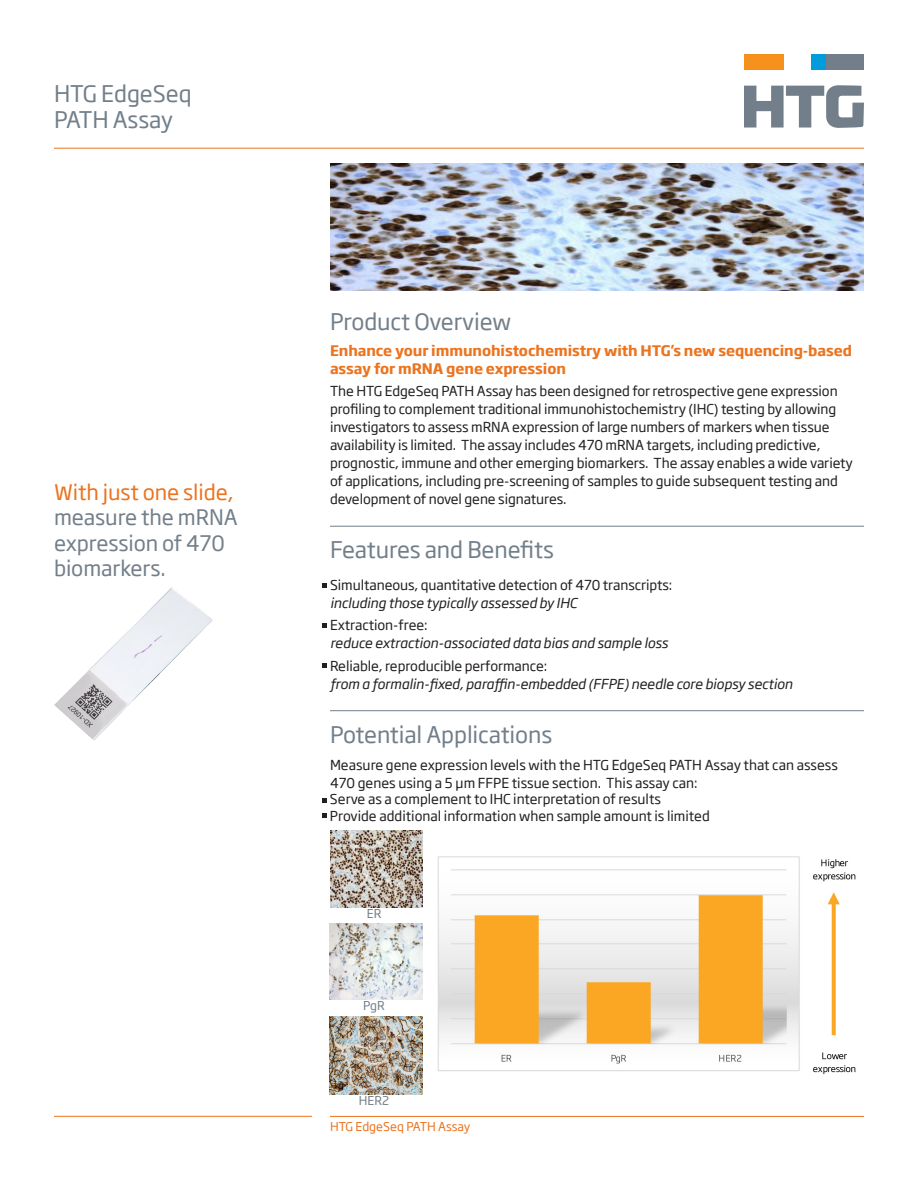
<style>
.page{position:relative;width:918px;height:1188px;background:#fff}
.page>*{position:absolute;margin:0;border:0;box-sizing:border-box;transform-origin:0 0}
.Section_with_Rule{font:22.5px "Soho Gothic Std";letter-spacing:-.005em;color:#727f8a}
.Subhead{font:22.5px/25.5px "Soho Gothic Std";letter-spacing:-.005em;color:#727f8a}
.Section_no_Rule{font:22.5px "Soho Gothic Std";letter-spacing:-.005em;color:#727f8a}
.Sidebar_Large_Orange{font:21px/25.5px "Soho Gothic Std";letter-spacing:-.005em;color:#727f8a}
.Subhead_Orange{font:700 14.25px/18px "Soho Gothic Std";letter-spacing:-.005em;color:#eb741f}
.Text_2{font:13.5px/18px "Soho Gothic Std";letter-spacing:-.005em;color:#231f20}
.Text_2-2{font:italic 13.5px "Soho Gothic Std";letter-spacing:-.005em;color:#231f20}
.t1{font:12px "Soho Gothic Std";color:#eb741f}
.t2{font:12px "Soho Gothic Std";color:#727f8a}
.s1{color:#eb741f}
</style>
<div class="page">
<img style="left:437px;top:856px;width:419px;height:218px">
<img style="left:54px;top:587px;width:159px;height:154px">
<hr style="left:54px;top:148px;width:810px;height:1px;background:#eb741f">
<div style="left:744px;top:54px;width:40px;height:16px;background:#f6911e"></div>
<div style="left:826px;top:54px;width:38px;height:16px;background:#727f8a"></div>
<div style="left:811px;top:54px;width:15px;height:16px;background:#009cdc"></div>
<svg style="left:744px;top:85px;width:120px;height:43px"></svg>
<hr style="left:330px;top:526px;width:534px;height:1px;background:#727f8a">
<hr style="left:330px;top:710px;width:534px;height:1px;background:#727f8a">
<svg style="left:322px;top:583px;width:5px;height:5px"></svg>
<svg style="left:322px;top:623px;width:5px;height:5px"></svg>
<svg style="left:322px;top:663px;width:5px;height:5px"></svg>
<hr style="left:54px;top:1116px;width:258px;height:1px;background:#eb741f">
<hr style="left:330px;top:1116px;width:534px;height:1px;background:#eb741f">
<img style="left:330px;top:163px;width:534px;height:128px">
<img style="left:330px;top:1016px;width:93px;height:78px">
<img style="left:330px;top:923px;width:92px;height:77px">
<img style="left:330px;top:830px;width:93px;height:77px">
<svg style="left:322px;top:798px;width:5px;height:5px"></svg>
<svg style="left:322px;top:814px;width:5px;height:4px"></svg>
<p class="Subhead" style="left:54px;top:81px;width:139px">HTG EdgeSeq<br>PATH Assay</p>
<p class="Sidebar_Large_Orange" style="left:54px;top:480px;width:185px"><span class="s1">With just one slide, </span>measure the mRNA expression of 470 biomarkers.</p>
<p class="Section_no_Rule" style="left:330px;top:308px;width:183px">Product Overview</p>
<p class="Subhead_Orange" style="left:330px;top:341px;width:524px">Enhance your immunohistochemistry with HTG’s new sequencing-based assay for mRNA gene expression</p>
<p class="Text_2" style="left:330px;top:382px;width:524px">The HTG EdgeSeq PATH Assay has been designed for retrospective gene expression profiling to complement traditional immunohistochemistry (IHC) testing by allowing investigators to assess mRNA expression of large numbers of markers when tissue availability is limited. The assay includes 470 mRNA targets, including predictive, prognostic, immune and other emerging biomarkers. The assay enables a wide variety of applications, including pre-screening of samples to guide subsequent testing and development of novel gene signatures.</p>
<p class="Section_with_Rule" style="left:330px;top:536px;width:226px">Features and Benefits</p>
<p class="Text_2" style="left:330px;top:576px;width:344px">Simultaneous, quantitative detection of 470 transcripts:</p>
<p class="Text_2-2" style="left:330px;top:594px;width:248px">including those typically assessed by IHC</p>
<p class="Text_2" style="left:330px;top:616px;width:99px">Extraction-free:</p>
<p class="Text_2-2" style="left:330px;top:635px;width:340px">reduce extraction-associated data bias and sample loss</p>
<p class="Text_2" style="left:330px;top:657px;width:219px">Reliable, reproducible performance:</p>
<p class="Text_2-2" style="left:330px;top:675px;width:464px">from a formalin-fixed, paraffin-embedded (FFPE) needle core biopsy section</p>
<p class="Section_with_Rule" style="left:330px;top:720px;width:224px">Potential Applications</p>
<p class="Text_2" style="left:330px;top:756px;width:509px">Measure gene expression levels with the HTG EdgeSeq PATH Assay that can assess<br>470 genes using a 5 µm FFPE tissue section. This assay can:</p>
<p class="Text_2" style="left:330px;top:790px;width:332px">Serve as a complement to IHC interpretation of results</p>
<p class="Text_2" style="left:330px;top:807px;width:381px">Provide additional information when sample amount is limited</p>
<p class="t2" style="left:367px;top:906px;width:16px">ER</p>
<p class="t2" style="left:363px;top:998px;width:23px">PgR</p>
<p class="t2" style="left:359px;top:1093px;width:32px">HER2</p>
<p class="t1" style="left:330px;top:1119px;width:142px">HTG EdgeSeq PATH Assay</p>
</div>
